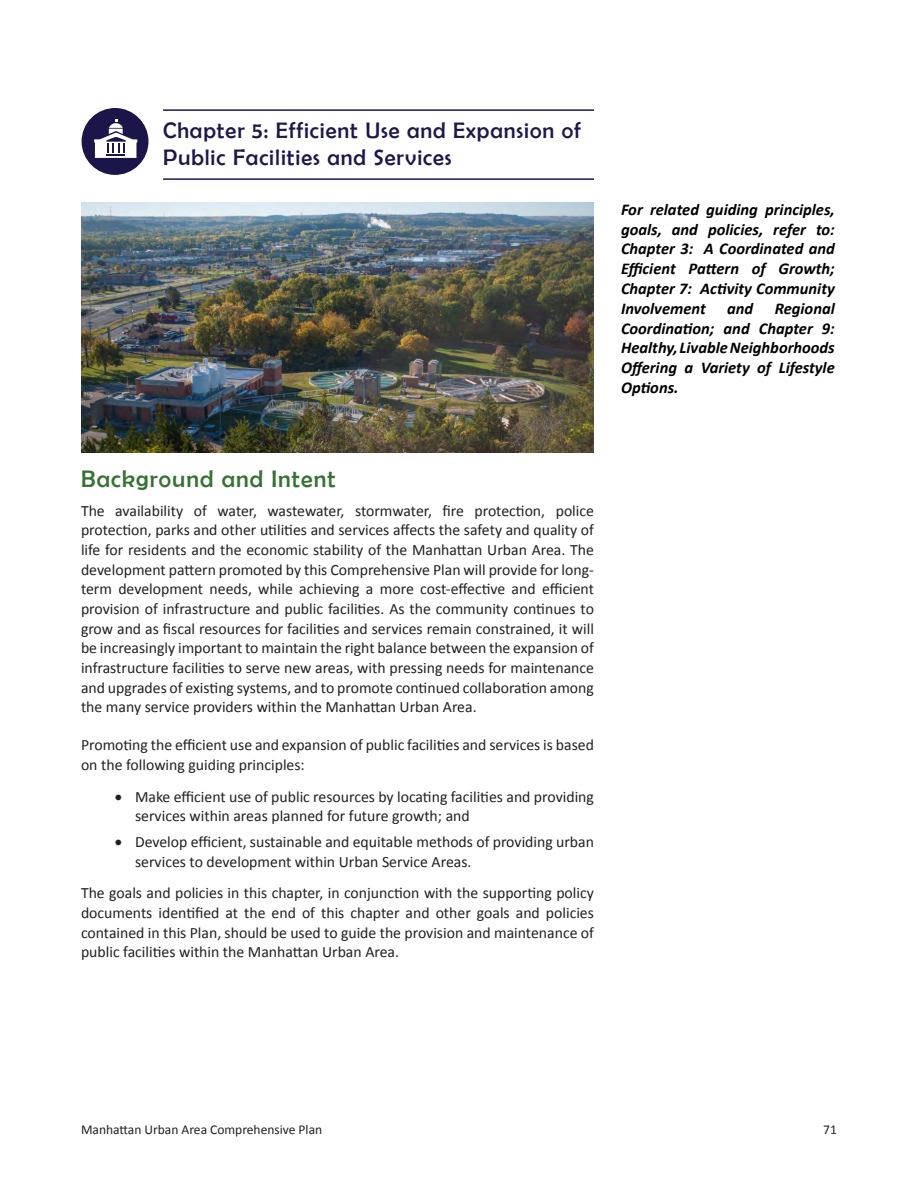
<style>
.page{position:relative;width:918px;height:1188px;background:#fff}
.page>*{position:absolute;margin:0;border:0;box-sizing:border-box;transform-origin:0 0}
.Heading_2{font:24px "Berlin Sans FB";letter-spacing:.045em;color:#357231}
.Heading_1{font:22.5px/27px "Berlin Sans FB";letter-spacing:.04em;color:#1d184c}
.Body_Text_2{font:italic 700 16.5px/19.8px "Calibri";color:#000;text-align:justify}
.Body_Text{font:15.75px/19.6px "Calibri";color:#231f20}
.t1{font:13.5px "Calibri";color:#231f20}
</style>
<div class="page">
<hr style="left:163px;top:109px;width:431px;height:2px;background:#1d184c">
<hr style="left:163px;top:178px;width:431px;height:2px;background:#1d184c">
<svg style="left:81px;top:108px;width:68px;height:67px"></svg>
<img style="left:81px;top:202px;width:513px;height:250px">
<p class="Heading_1" style="left:163px;top:117px;width:419px">Chapter 5: Efficient Use and Expansion of<br>Public Facilities and Services</p>
<p class="Body_Text_2" style="left:621px;top:200px;width:215px">For related guiding principles, goals, and policies, refer to:<br>Chapter 3: A Coordinated and Efficient Pattern of Growth; Chapter 7: Activity Community Involvement</p>
<p class="Body_Text_2" style="left:621px;top:299px;width:215px;text-indent:154px">Regional Coordination; and Chapter 9:<br>Healthy, Livable Neighborhoods Offering a Variety of Lifestyle Options.</p>
<p class="Body_Text_2" style="left:727px;top:299px;width:28px">and</p>
<p class="Heading_2" style="left:81px;top:465px;width:256px">Background and Intent</p>
<p class="Body_Text" style="left:81px;top:501px;width:515px;text-align:justify">The availability of water, wastewater, stormwater, fire protection, police protection, parks and other utilities and services affects the safety and quality of life for residents and the economic stability of the Manhattan Urban Area. The development pattern promoted by this Comprehensive Plan will provide for long&shy;term development needs, while achieving a more cost-effective and efficient provision of infrastructure and public facilities. As the community continues to grow and as fiscal resources for facilities and services remain constrained, it will be increasingly important to maintain the right balance between the expansion of infrastructure facilities to serve new areas, with pressing needs for maintenance and upgrades of existing systems, and to promote continued collaboration among the many service providers within the Manhattan Urban Area.</p>
<p class="Body_Text" style="left:81px;top:735px;width:514px">Promoting the efficient use and expansion of public facilities and services is based on the following guiding principles:</p>
<p class="Body_Text" style="left:135px;top:787px;width:460px;text-indent:-20px">• Make efficient use of public resources by locating facilities and providing services within areas planned for future growth; and</p>
<p class="Body_Text" style="left:135px;top:832px;width:461px;text-indent:-20px">• Develop efficient, sustainable and equitable methods of providing urban services to development within Urban Service Areas.</p>
<p class="Body_Text" style="left:81px;top:883px;width:514px;text-align:justify">The goals and policies in this chapter, in conjunction with the supporting policy documents identified at the end of this chapter and other goals and policies contained in this Plan, should be used to guide the provision and maintenance of public facilities within the Manhattan Urban Area.</p>
<p class="t1" style="left:81px;top:1121px;width:243px">Manhattan Urban Area Comprehensive Plan</p>
<p class="t1" style="left:823px;top:1121px;width:15px">71</p>
</div>
